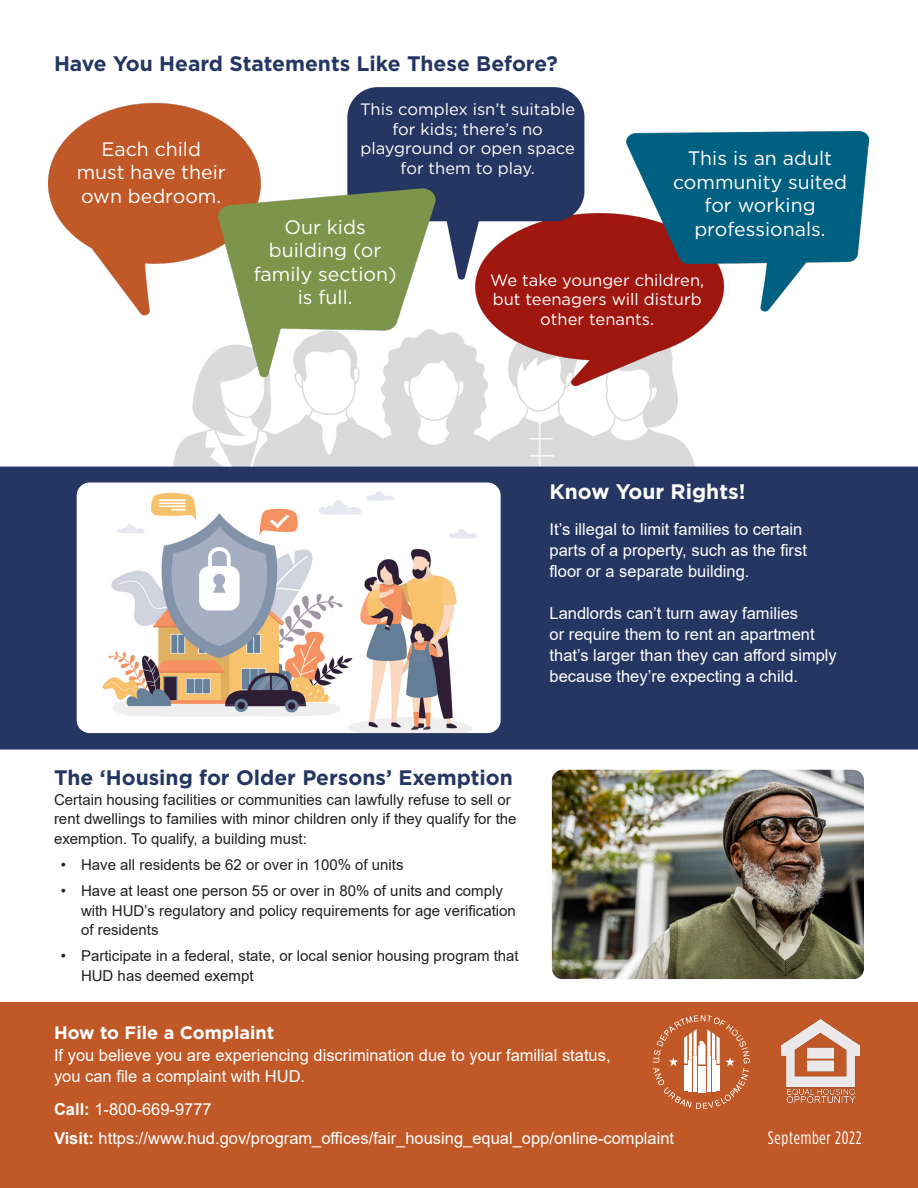
<style>
.page{position:relative;width:918px;height:1188px;background:#fff}
.page>*{position:absolute;margin:0;border:0;box-sizing:border-box;transform-origin:0 0}
.t1{font:700 21px "Gotham";color:#243661}
.t2{font:700 21px "Gotham";color:#fff}
.t3{font:19.5px/23.4px "Gotham";color:#fff;text-align:center}
.t4{font:700 18px "Gotham";color:#fff}
.t5{font:condensed 18px "Gotham HTF";letter-spacing:.04em;color:#fff}
.t6{font:16.5px/21px "Arial";color:#fff}
.t7{font:16.5px/19.8px "Gotham";color:#fff;text-align:center}
.t8{font:15px/19.5px "Arial";color:#231f20}
.s1{font-weight:700}
</style>
<div class="page">
<div style="left:0;top:467px;width:918px;height:283px;background:#243661"></div>
<div style="left:0;top:1002px;width:918px;height:186px;background:#c05927"></div>
<img style="left:174px;top:386px;width:521px;height:81px">
<img style="left:48px;top:87px;width:821px;height:299px">
<img style="left:77px;top:483px;width:424px;height:250px">
<img style="left:552px;top:770px;width:312px;height:209px">
<svg style="left:653px;top:1015px;width:97px;height:94px"></svg>
<img style="left:782px;top:1019px;width:78px;height:83px">
<h2 class="t1" style="left:54px;top:49px;width:505px">Have You Heard Statements Like These Before?</h2>
<p class="t3" style="left:77px;top:137px;width:151px">Each child must have their own bedroom.</p>
<p class="t7" style="left:360px;top:99px;width:216px">This complex isn’t suitable for kids; there’s no playground or open space for them to play.</p>
<p class="t3" style="left:673px;top:146px;width:175px">This is an adult community suited for working professionals.</p>
<p class="t3" style="left:254px;top:215px;width:144px">Our kids building (or family section) is full.</p>
<p class="t7" style="left:490px;top:270px;width:215px">We take younger children, but teenagers will disturb other tenants.</p>
<h2 class="t2" style="left:550px;top:478px;width:197px">Know Your Rights!</h2>
<p class="t6" style="left:550px;top:519px;width:259px">It’s illegal to limit families to certain parts of a property, such as the first floor or a separate building.</p>
<p class="t6" style="left:550px;top:603px;width:289px">Landlords can’t turn away families<br>or require them to rent an apartment that’s larger than they can afford simply because they’re expecting a child.</p>
<h2 class="t1" style="left:54px;top:764px;width:461px">The ‘Housing for Older Persons’ Exemption</h2>
<p class="t8" style="left:54px;top:789px;width:464px">Certain housing facilities or communities can lawfully refuse to sell or rent dwellings to families with minor children only if they qualify for the exemption. To qualify, a building must:</p>
<p class="t8" style="left:61px;top:855px;width:344px">• Have all residents be 62 or over in 100% of units</p>
<p class="t8" style="left:81px;top:881px;width:436px;text-indent:-20px">• Have at least one person 55 or over in 80% of units and comply with HUD’s regulatory and policy requirements for age verification of residents</p>
<p class="t8" style="left:81px;top:946px;width:439px;text-indent:-20px">• Participate in a federal, state, or local senior housing program that<br>HUD has deemed exempt</p>
<h2 class="t4" style="left:54px;top:1021px;width:222px">How to File a Complaint</h2>
<p class="t6" style="left:54px;top:1045px;width:558px">If you believe you are experiencing discrimination due to your familial status, you can file a complaint with HUD.</p>
<p class="t6" style="left:54px;top:1099px;width:159px"><span class="s1">Call:</span> 1-800-669-9777</p>
<p class="t6" style="left:54px;top:1127px;width:622px"><span class="s1">Visit:</span> https://www.hud.gov/program_offices/fair_housing_equal_opp/online-complaint</p>
<p class="t5" style="left:768px;top:1128px;width:95px">September 2022</p>
</div>
